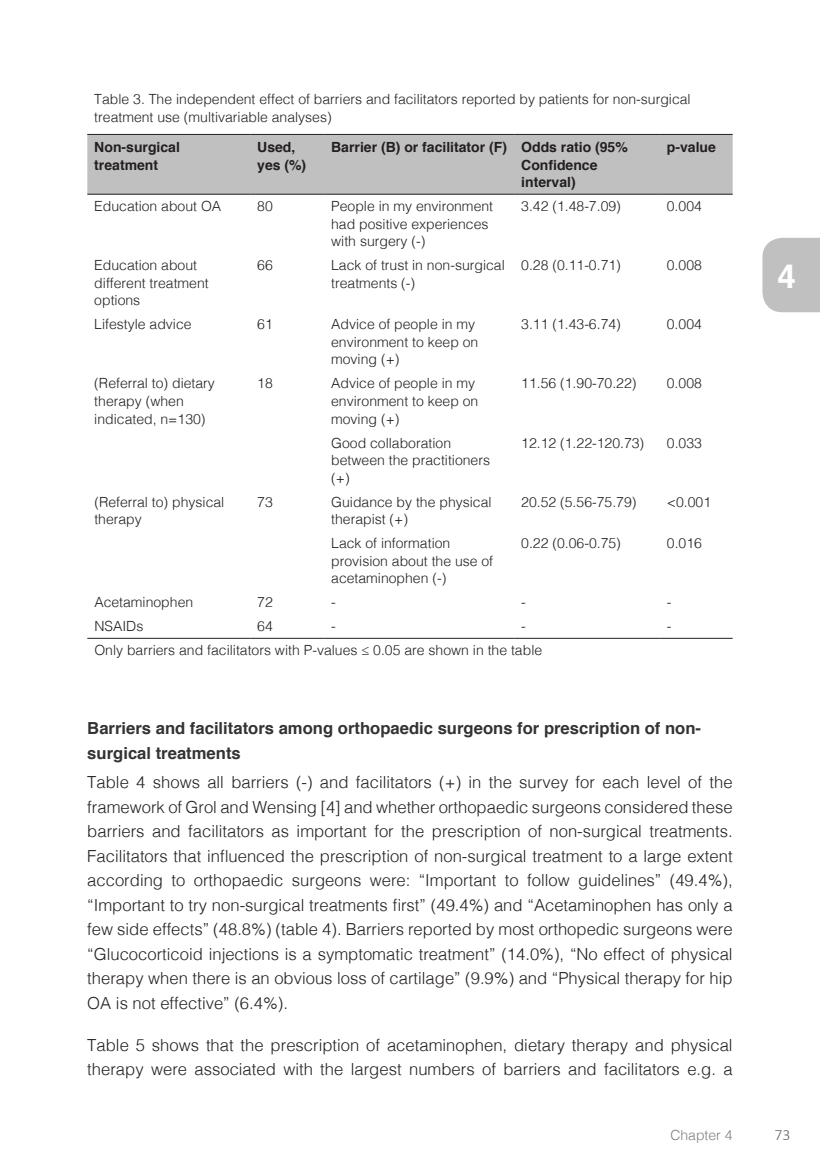
<style>
.page{position:relative;width:820px;height:1167px;background:#fff}
.page>*{position:absolute;margin:0;border:0;box-sizing:border-box;transform-origin:0 0}
.t1{font:700 33.25px "Helvetica";color:#fff}
.t2{font:300 16.62px/24.5px "Helvetica";color:#231f20;text-align:justify}
.t3{font:700 16.62px/24.5px "Helvetica";color:#333}
.t4{font:300 15.75px "Calibri";color:#636366}
.t5{font:300 14px/17.5px "Helvetica";color:#231f20}
.t6{font:700 14px/17.5px "Helvetica";color:#231f20}
.t7{font:300 14px "Helvetica";color:#808080}
</style>
<div class="page">
<div style="left:762px;top:238px;width:57px;height:74px;background:#c0c0c0"></div>
<div style="left:87px;top:135px;width:645px;height:59px;background:#c0c0c0"></div>
<hr style="left:87px;top:638px;width:163px;height:1px;background:#231f20">
<hr style="left:250px;top:638px;width:74px;height:1px;background:#231f20">
<hr style="left:324px;top:638px;width:190px;height:1px;background:#231f20">
<hr style="left:514px;top:638px;width:145px;height:1px;background:#231f20">
<hr style="left:659px;top:638px;width:73px;height:1px;background:#231f20">
<hr style="left:87px;top:134px;width:163px;height:1px;background:#231f20">
<hr style="left:250px;top:134px;width:74px;height:1px;background:#231f20">
<hr style="left:324px;top:134px;width:190px;height:1px;background:#231f20">
<hr style="left:514px;top:134px;width:145px;height:1px;background:#231f20">
<hr style="left:659px;top:134px;width:73px;height:1px;background:#231f20">
<hr style="left:87px;top:194px;width:163px;height:1px;background:#231f20">
<hr style="left:250px;top:194px;width:74px;height:1px;background:#231f20">
<hr style="left:324px;top:194px;width:190px;height:1px;background:#231f20">
<hr style="left:514px;top:194px;width:145px;height:1px;background:#231f20">
<hr style="left:659px;top:194px;width:73px;height:1px;background:#231f20">
<p class="t5" style="left:94px;top:90px;width:598px">Table 3. The independent effect of barriers and facilitators reported by patients for non-surgical treatment use (multivariable analyses)</p>
<p class="t6" style="left:94px;top:139px;width:87px">Non-surgical treatment</p>
<p class="t6" style="left:257px;top:139px;width:51px">Used, yes (%)</p>
<p class="t6" style="left:521px;top:139px;width:108px;text-indent:-190px">Barrier (B) or facilitator (F) Odds ratio (95%<br>Confidence interval)</p>
<p class="t6" style="left:666px;top:139px;width:51px">p-value</p>
<p class="t5" style="left:94px;top:197px;width:128px">Education about OA</p>
<p class="t5" style="left:257px;top:197px;width:17px">80</p>
<p class="t5" style="left:331px;top:197px;width:163px">People in my environment had positive experiences with surgery (-)</p>
<p class="t5" style="left:521px;top:197px;width:101px">3.42 (1.48-7.09)</p>
<p class="t5" style="left:666px;top:197px;width:37px">0.004</p>
<p class="t5" style="left:94px;top:256px;width:116px">Education about different treatment options</p>
<p class="t5" style="left:257px;top:256px;width:17px">66</p>
<p class="t5" style="left:331px;top:256px;width:175px">Lack of trust in non-surgical treatments (-)</p>
<p class="t5" style="left:521px;top:256px;width:101px">0.28 (0.11-0.71)</p>
<p class="t5" style="left:666px;top:256px;width:37px">0.008</p>
<p class="t5" style="left:94px;top:315px;width:99px">Lifestyle advice</p>
<p class="t5" style="left:257px;top:315px;width:17px">61</p>
<p class="t5" style="left:331px;top:315px;width:149px">Advice of people in my environment to keep on moving (+)</p>
<p class="t5" style="left:521px;top:315px;width:101px">3.11 (1.43-6.74)</p>
<p class="t5" style="left:666px;top:315px;width:37px">0.004</p>
<p class="t5" style="left:94px;top:374px;width:122px">(Referral to) dietary therapy (when indicated, n=130)</p>
<p class="t5" style="left:257px;top:374px;width:17px">18</p>
<p class="t5" style="left:331px;top:374px;width:149px">Advice of people in my environment to keep on moving (+)</p>
<p class="t5" style="left:521px;top:374px;width:117px">11.56 (1.90-70.22)</p>
<p class="t5" style="left:666px;top:374px;width:37px">0.008</p>
<p class="t5" style="left:331px;top:433px;width:160px">Good collaboration between the practitioners (+)</p>
<p class="t5" style="left:521px;top:433px;width:124px">12.12 (1.22-120.73)</p>
<p class="t5" style="left:666px;top:433px;width:37px">0.033</p>
<p class="t5" style="left:94px;top:492px;width:131px">(Referral to) physical therapy</p>
<p class="t5" style="left:257px;top:492px;width:17px">73</p>
<p class="t5" style="left:331px;top:492px;width:162px">Guidance by the physical therapist (+)</p>
<p class="t5" style="left:521px;top:492px;width:117px">20.52 (5.56-75.79)</p>
<p class="t5" style="left:666px;top:492px;width:46px">&lt;0.001</p>
<p class="t5" style="left:331px;top:533px;width:163px">Lack of information provision about the use of acetaminophen (-)</p>
<p class="t5" style="left:521px;top:533px;width:101px">0.22 (0.06-0.75)</p>
<p class="t5" style="left:666px;top:533px;width:37px">0.016</p>
<p class="t5" style="left:94px;top:592px;width:100px">Acetaminophen</p>
<p class="t5" style="left:257px;top:592px;width:17px">72</p>
<p class="t5" style="left:331px;top:592px;width:6px">-</p>
<p class="t5" style="left:521px;top:592px;width:6px">-</p>
<p class="t5" style="left:666px;top:592px;width:6px">-</p>
<p class="t5" style="left:94px;top:616px;width:50px">NSAIDs</p>
<p class="t5" style="left:257px;top:616px;width:17px">64</p>
<p class="t5" style="left:331px;top:616px;width:6px">-</p>
<p class="t5" style="left:521px;top:616px;width:6px">-</p>
<p class="t5" style="left:666px;top:616px;width:6px">-</p>
<p class="t5" style="left:94px;top:640px;width:449px">Only barriers and facilitators with P-values ≤ 0.05 are shown in the table</p>
<p class="t3" style="left:87px;top:716px;width:615px">Barriers and facilitators among orthopaedic surgeons for prescription of non&shy;surgical treatments</p>
<p class="t2" style="left:87px;top:769px;width:646px">Table 4 shows all barriers (-) and facilitators (+) in the survey for each level of the framework of Grol and Wensing [4] and whether orthopaedic surgeons considered these barriers and facilitators as important for the prescription of non-surgical treatments.<br>Facilitators that influenced the prescription of non-surgical treatment to a large extent according to orthopaedic surgeons were: “Important to follow guidelines” (49.4%), “Important to try non-surgical treatments first” (49.4%) and “Acetaminophen has only a few side effects” (48.8%) (table 4). Barriers reported by most orthopedic surgeons were “Glucocorticoid injections is a symptomatic treatment” (14.0%), “No effect of physical therapy when there is an obvious loss of cartilage” (9.9%) and “Physical therapy for hip OA is not effective” (6.4%).</p>
<p class="t2" style="left:87px;top:1031px;width:646px">Table 5 shows that the prescription of acetaminophen, dietary therapy and physical therapy were associated with the largest numbers of barriers and facilitators e.g. a</p>
<h1 class="t1" style="left:777px;top:250px;width:20px">4</h1>
<p class="t7" style="left:670px;top:1123px;width:64px">Chapter 4</p>
<p class="t4" style="left:774px;top:1125px;width:17px">73</p>
</div>
